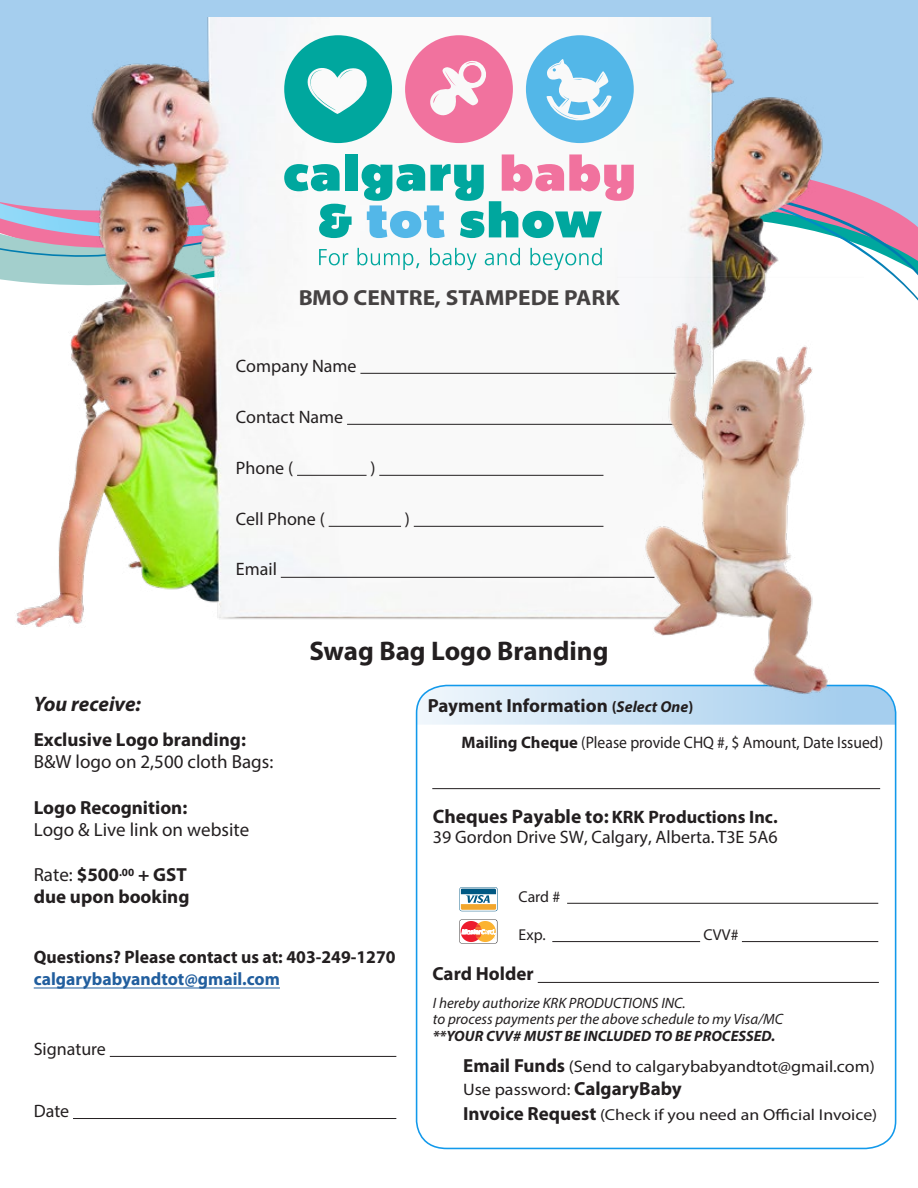
<style>
.page{position:relative;width:918px;height:1188px;background:#fff}
.page>*{position:absolute;margin:0;border:0;box-sizing:border-box;transform-origin:0 0}
.t1{font:700 27px "Myriad Pro";color:#231f20}
.t2{font:700 21.9px "Myriad Pro";color:#231f20;scale:1.07 1}
.t3{font:italic 700 21px "Myriad Pro";color:#231f20}
.t4{font:700 19.05px/22px "Myriad Pro";color:#231f20}
.t5{font:19.05px "Myriad Pro";color:#231f20}
.t6{font:18px/20.4px "Myriad Pro";color:#231f20}
.t7{font:700 18px "Myriad Pro";color:#231f20}
.t8{font:700 18px "Myriad Pro";color:#215e9e}
.t9{font:16.65px/22.8px "Myriad Pro";color:#231f20;scale:1.08 1}
.t10{font:16.65px "Myriad Pro";color:#231f20;scale:.94 1}
.t11{font:15.75px "Myriad Pro";color:#231f20;scale:1.13 1}
.t12{font:15.75px "Myriad Pro";color:#231f20}
.t13{font:italic 15px/16.6px "Myriad Pro";color:#231f20}
.t14{font:italic 700 15px "Myriad Pro";color:#231f20}
.s1{font-weight:400}
.s2{font-size:15.75px}
.s3{font-style:italic;font-size:15.75px}
.s4{font-weight:700}
.s5{font-weight:700;font-size:19.5px}
.s6{font-weight:700;font-size:19.05px}
</style>
<div class="page">
<div style="left:0;top:0;width:918px;height:131px;background:#a5ceee"></div>
<img style="left:0;top:17px;width:904px;height:610px">
<svg style="left:284px;top:164px;width:56px;height:27px"></svg>
<div style="left:345px;top:154px;width:12px;height:37px;background:#00a79e"></div>
<svg style="left:319px;top:204px;width:33px;height:34px"></svg>
<svg style="left:362px;top:154px;width:272px;height:84px"></svg>
<svg style="left:319px;top:249px;width:29px;height:16px"></svg>
<svg style="left:358px;top:248px;width:61px;height:22px"></svg>
<svg style="left:430px;top:248px;width:47px;height:22px"></svg>
<svg style="left:485px;top:248px;width:35px;height:17px"></svg>
<svg style="left:530px;top:248px;width:72px;height:22px"></svg>
<svg style="left:526px;top:35px;width:108px;height:108px"></svg>
<svg style="left:284px;top:35px;width:108px;height:108px"></svg>
<svg style="left:405px;top:35px;width:108px;height:108px"></svg>
<hr style="left:34px;top:988px;width:246px;height:1px;background:#215e9e">
<hr style="left:360px;top:373px;width:330px;height:1px;background:#231f20">
<hr style="left:347px;top:424px;width:343px;height:1px;background:#231f20">
<hr style="left:297px;top:475px;width:70px;height:1px;background:#231f20">
<hr style="left:379px;top:475px;width:224px;height:1px;background:#231f20">
<hr style="left:329px;top:526px;width:72px;height:1px;background:#231f20">
<hr style="left:414px;top:526px;width:189px;height:1px;background:#231f20">
<hr style="left:281px;top:577px;width:373px;height:1px;background:#231f20">
<hr style="left:432px;top:788px;width:448px;height:1px;background:#231f20">
<hr style="left:567px;top:903px;width:311px;height:1px;background:#231f20">
<hr style="left:552px;top:941px;width:148px;height:1px;background:#231f20">
<hr style="left:742px;top:941px;width:136px;height:1px;background:#231f20">
<svg style="left:415px;top:685px;width:481px;height:40px;background:#c8e1f5"></svg>
<svg style="left:459px;top:887px;width:39px;height:24px"></svg>
<svg style="left:459px;top:919px;width:38px;height:25px"></svg>
<hr style="left:538px;top:982px;width:341px;height:1px;background:#231f20">
<hr style="left:110px;top:1056px;width:286px;height:1px;background:#231f20">
<hr style="left:73px;top:1118px;width:323px;height:1px;background:#231f20">
<img style="left:618px;top:276px;width:246px;height:428px">
<p class="t2" style="left:298px;top:285px;width:302px">BMO CENTRE, STAMPEDE PARK</p>
<p class="t6" style="left:236px;top:355px;width:122px">Company Name</p>
<p class="t6" style="left:236px;top:406px;width:109px">Contact Name</p>
<p class="t6" style="left:236px;top:457px;width:59px">Phone (</p>
<p class="t6" style="left:370px;top:457px;width:7px">)</p>
<p class="t6" style="left:236px;top:508px;width:90px">Cell Phone (</p>
<p class="t6" style="left:405px;top:508px;width:7px">)</p>
<p class="t6" style="left:236px;top:559px;width:43px">Email</p>
<p class="t3" style="left:34px;top:691px;width:109px">You receive:</p>
<p class="t4" style="left:34px;top:729px;width:214px">Exclusive Logo branding:</p>
<p class="t5" style="left:34px;top:750px;width:241px">B&amp;W logo on 2,500 cloth Bags:</p>
<p class="t4" style="left:34px;top:796px;width:155px">Logo Recognition:</p>
<p class="t5" style="left:34px;top:817px;width:217px">Logo &amp; Live link on website</p>
<p class="t4" style="left:34px;top:864px;width:157px"><span class="s1">Rate:</span> $500<sup>.00</sup> + GST due upon booking</p>
<h1 class="t1" style="left:309px;top:635px;width:301px">Swag Bag Logo Branding</h1>
<p class="t4" style="left:428px;top:695px;width:267px">Payment Information <span class="s2">(</span><span class="s3">Select One</span><span class="s2">)</span></p>
<p class="t10" style="left:462px;top:732px;width:450px"><span class="s4">Mailing Cheque</span> (Please provide CHQ #, $ Amount, Date Issued)</p>
<p class="t6" style="left:433px;top:806px;width:346px"><span class="s5">Cheques Payable to:</span> <span class="s4">KRK Productions Inc.<br></span>39 Gordon Drive SW, Calgary, Alberta. T3E 5A6</p>
<p class="t12" style="left:519px;top:887px;width:43px">Card #</p>
<p class="t12" style="left:519px;top:925px;width:28px">Exp.</p>
<p class="t12" style="left:703px;top:925px;width:37px">CVV#</p>
<p class="t7" style="left:34px;top:947px;width:363px">Questions? Please contact us at: 403-249-1270</p>
<p class="t8" style="left:34px;top:968px;width:248px">calgarybabyandtot@gmail.com</p>
<p class="t6" style="left:34px;top:1038px;width:74px">Signature</p>
<p class="t6" style="left:34px;top:1100px;width:37px">Date</p>
<p class="t4" style="left:433px;top:963px;width:103px">Card Holder</p>
<p class="t13" style="left:433px;top:994px;width:352px">I hereby authorize KRK PRODUCTIONS INC.<br>to process payments per the above schedule to my Visa/MC</p>
<p class="t14" style="left:433px;top:1026px;width:344px">**YOUR CVV# MUST BE INCLUDED TO BE PROCESSED.</p>
<p class="t9" style="left:463px;top:1055px;width:383px"><span class="s6">Email Funds</span> (Send to calgarybabyandtot@gmail.com)<br>Use password: <span class="s6">CalgaryBaby</span></p>
<p class="t11" style="left:463px;top:1105px;width:368px"><span class="s6">Invoice Request</span> (Check if you need an Official Invoice)</p>
</div>
